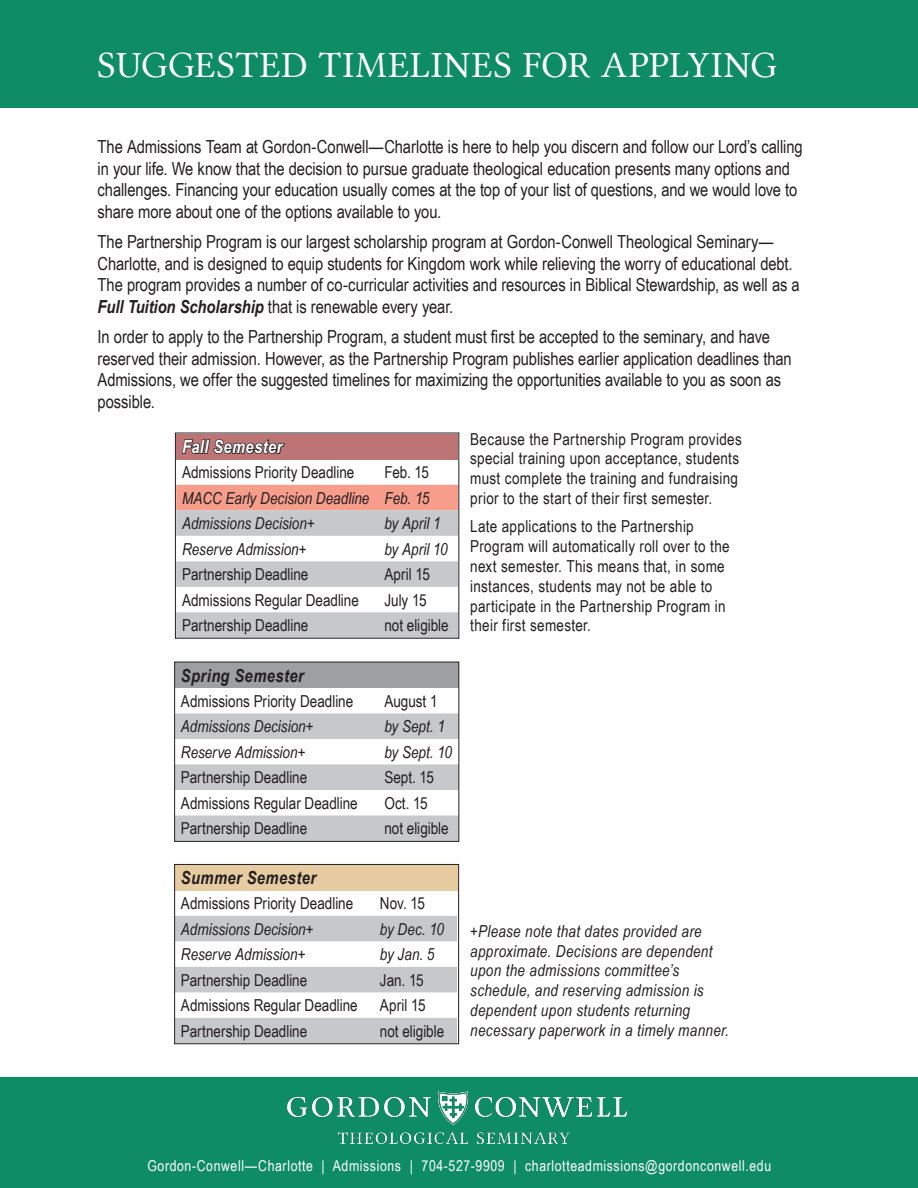
<style>
.page{position:relative;width:918px;height:1188px;background:#fff}
.page>*{position:absolute;margin:0;border:0;box-sizing:border-box;transform-origin:0 0}
.t1{font:37.5px "Lin Libertine";letter-spacing:.03em;color:#fff}
.Fotolia_B{font:18px/21.6px "Arial Narrow";letter-spacing:-.005em;color:#231f20}
.Fotolia_B-2{font:italic 700 18px "Arial Narrow";letter-spacing:.02em;color:#231f20}
.Fotolia_B-3{font:italic 700 18px "Arial Narrow";letter-spacing:.02em;color:#fff}
.Fotolia_B-4{font:16.5px/19.8px "Arial Narrow";letter-spacing:.01em;color:#231f20}
.Fotolia_B-5{font:italic 16.5px/19.8px "Arial Narrow";letter-spacing:.01em;color:#231f20}
.t2{font:15px "Arial Narrow";letter-spacing:.04em;color:#fff}
.s1{font-weight:700;font-style:italic}
</style>
<div class="page">
<div style="left:0;top:0;width:918px;height:108px;background:#0e8c63"></div>
<div style="left:176px;top:434px;width:282px;height:25px;background:#bc7474"></div>
<svg style="left:177px;top:485px;width:280px;height:51px"></svg>
<svg style="left:177px;top:561px;width:280px;height:26px"></svg>
<div style="left:177px;top:612px;width:280px;height:25px;background:#c7c8ca"></div>
<svg style="left:182px;top:439px;width:103px;height:15px"></svg>
<div style="left:175px;top:433px;width:284px;height:206px;border:1px solid #231f20"></div>
<div style="left:175px;top:662px;width:284px;height:26px;background:#9d9fa2"></div>
<div style="left:176px;top:713px;width:281px;height:26px;background:#c7c8ca"></div>
<div style="left:176px;top:764px;width:281px;height:26px;background:#c7c8ca"></div>
<div style="left:176px;top:815px;width:281px;height:25px;background:#c7c8ca"></div>
<div style="left:174px;top:662px;width:285px;height:180px;border:1px solid #231f20"></div>
<div style="left:175px;top:865px;width:282px;height:25px;background:#e7cba1"></div>
<div style="left:176px;top:916px;width:281px;height:25px;background:#c7c8ca"></div>
<div style="left:176px;top:967px;width:281px;height:25px;background:#c7c8ca"></div>
<div style="left:176px;top:1018px;width:281px;height:24px;background:#c7c8ca"></div>
<div style="left:174px;top:864px;width:285px;height:180px;border:1px solid #231f20"></div>
<div style="left:0;top:1078px;width:918px;height:110px;background:#0e8c63"></div>
<img style="left:287px;top:1092px;width:339px;height:52px">
<p class="t1" style="left:98px;top:43px;width:681px">SUGGESTED TIMELINES FOR APPLYING</p>
<p class="Fotolia_B" style="left:98px;top:135px;width:707px">The Admissions Team at Gordon-Conwell—Charlotte is here to help you discern and follow our Lord’s calling in your life. We know that the decision to pursue graduate theological education presents many options and challenges. Financing your education usually comes at the top of your list of questions, and we would love to share more about one of the options available to you.</p>
<p class="Fotolia_B" style="left:98px;top:230px;width:704px">The Partnership Program is our largest scholarship program at Gordon-Conwell Theological Seminary— Charlotte, and is designed to equip students for Kingdom work while relieving the worry of educational debt.<br>The program provides a number of co-curricular activities and resources in Biblical Stewardship, as well as a <span class="s1">Full Tuition Scholarship</span> that is renewable every year.</p>
<p class="Fotolia_B" style="left:98px;top:325px;width:696px">In order to apply to the Partnership Program, a student must first be accepted to the seminary, and have reserved their admission. However, as the Partnership Program publishes earlier application deadlines than Admissions, we offer the suggested timelines for maximizing the opportunities available to you as soon as possible.</p>
<p class="Fotolia_B-3" style="left:182px;top:433px;width:102px">Fall Semester</p>
<p class="Fotolia_B-4" style="left:182px;top:462px;width:174px">Admissions Priority Deadline</p>
<p class="Fotolia_B-4" style="left:384px;top:462px;width:46px">Feb. 15</p>
<p class="Fotolia_B-5" style="left:182px;top:488px;width:189px">MACC Early Decision Deadline</p>
<p class="Fotolia_B-5" style="left:384px;top:488px;width:47px">Feb. 15</p>
<p class="Fotolia_B-5" style="left:182px;top:513px;width:134px">Admissions Decision+</p>
<p class="Fotolia_B-5" style="left:384px;top:513px;width:58px">by April 1</p>
<p class="Fotolia_B-5" style="left:182px;top:539px;width:126px">Reserve Admission+</p>
<p class="Fotolia_B-5" style="left:384px;top:539px;width:65px">by April 10</p>
<p class="Fotolia_B-4" style="left:182px;top:564px;width:128px">Partnership Deadline</p>
<p class="Fotolia_B-4" style="left:384px;top:564px;width:47px">April 15</p>
<p class="Fotolia_B-4" style="left:182px;top:589px;width:178px">Admissions Regular Deadline</p>
<p class="Fotolia_B-4" style="left:384px;top:589px;width:44px">July 15</p>
<p class="Fotolia_B-4" style="left:182px;top:615px;width:128px">Partnership Deadline</p>
<p class="Fotolia_B-4" style="left:384px;top:615px;width:66px">not eligible</p>
<p class="Fotolia_B-2" style="left:181px;top:662px;width:124px">Spring Semester</p>
<p class="Fotolia_B-4" style="left:181px;top:690px;width:174px">Admissions Priority Deadline</p>
<p class="Fotolia_B-4" style="left:384px;top:690px;width:55px">August 1</p>
<p class="Fotolia_B-5" style="left:181px;top:716px;width:134px">Admissions Decision+</p>
<p class="Fotolia_B-5" style="left:384px;top:716px;width:62px">by Sept. 1</p>
<p class="Fotolia_B-5" style="left:181px;top:742px;width:126px">Reserve Admission+</p>
<p class="Fotolia_B-5" style="left:384px;top:742px;width:69px">by Sept. 10</p>
<p class="Fotolia_B-4" style="left:181px;top:767px;width:128px">Partnership Deadline</p>
<p class="Fotolia_B-4" style="left:384px;top:767px;width:51px">Sept. 15</p>
<p class="Fotolia_B-4" style="left:181px;top:792px;width:178px">Admissions Regular Deadline</p>
<p class="Fotolia_B-4" style="left:384px;top:792px;width:45px">Oct. 15</p>
<p class="Fotolia_B-4" style="left:181px;top:818px;width:128px">Partnership Deadline</p>
<p class="Fotolia_B-4" style="left:384px;top:818px;width:66px">not eligible</p>
<p class="Fotolia_B-2" style="left:181px;top:864px;width:137px">Summer Semester</p>
<p class="Fotolia_B-4" style="left:181px;top:893px;width:174px">Admissions Priority Deadline</p>
<p class="Fotolia_B-4" style="left:380px;top:893px;width:47px">Nov. 15</p>
<p class="Fotolia_B-5" style="left:181px;top:919px;width:134px">Admissions Decision+</p>
<p class="Fotolia_B-5" style="left:380px;top:919px;width:65px">by Dec. 10</p>
<p class="Fotolia_B-5" style="left:181px;top:944px;width:126px">Reserve Admission+</p>
<p class="Fotolia_B-5" style="left:380px;top:944px;width:56px">by Jan. 5</p>
<p class="Fotolia_B-4" style="left:181px;top:969px;width:128px">Partnership Deadline</p>
<p class="Fotolia_B-4" style="left:380px;top:969px;width:45px">Jan. 15</p>
<p class="Fotolia_B-4" style="left:181px;top:995px;width:178px">Admissions Regular Deadline</p>
<p class="Fotolia_B-4" style="left:380px;top:995px;width:47px">April 15</p>
<p class="Fotolia_B-4" style="left:181px;top:1020px;width:128px">Partnership Deadline</p>
<p class="Fotolia_B-4" style="left:380px;top:1020px;width:66px">not eligible</p>
<p class="Fotolia_B-4" style="left:470px;top:428px;width:273px">Because the Partnership Program provides special training upon acceptance, students must complete the training and fundraising prior to the start of their first semester.</p>
<p class="Fotolia_B-4" style="left:470px;top:516px;width:261px">Late applications to the Partnership Program will automatically roll over to the next semester. This means that, in some instances, students may not be able to participate in the Partnership Program in their first semester.</p>
<p class="Fotolia_B-5" style="left:470px;top:921px;width:260px">+Please note that dates provided are approximate. Decisions are dependent upon the admissions committee’s schedule, and reserving admission is dependent upon students returning necessary paperwork in a timely manner.</p>
<p class="t2" style="left:147px;top:1155px;width:625px">Gordon-Conwell—Charlotte | Admissions | 704-527-9909 | charlotteadmissions@gordonconwell.edu</p>
</div>
